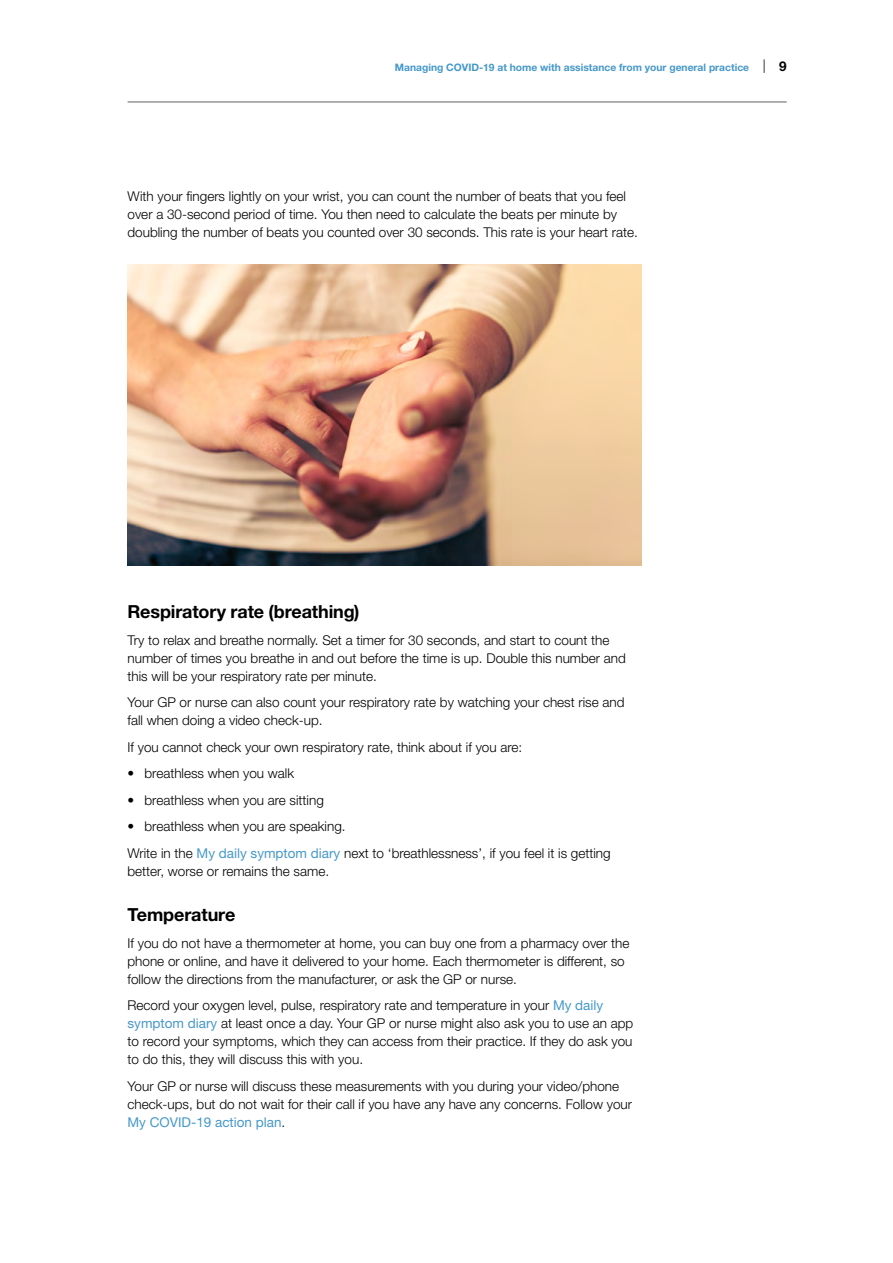
<style>
.page{position:relative;width:893px;height:1263px;background:#fff}
.page>*{position:absolute;margin:0;border:0;box-sizing:border-box;transform-origin:0 0}
.t1{font:700 18px "Helvetica Neue LT Std";letter-spacing:-.01em;color:#000}
.t2{font:300 13.5px/18px "Helvetica Neue LT Std";color:#000}
.t3{font:700 10.2px "Helvetica Neue LT Std";color:#4598ca}
.s1{font-weight:300;font-size:13.5px;color:#000}
.s2{font-size:13.5px;color:#000}
.s3{font-weight:400;color:#4598ca}
</style>
<div class="page">
<hr style="left:128px;top:102px;width:659px;height:1px;background:#5f6062">
<img style="left:128px;top:265px;width:513px;height:301px">
<p class="t3" style="left:395px;top:61px;width:393px">Managing COVID-19 at home with assistance from your general practice <span class="s1">|</span> <span class="s2">9</span></p>
<p class="t2" style="left:128px;top:187px;width:512px">With your fingers lightly on your wrist, you can count the number of beats that you feel over a 30-second period of time. You then need to calculate the beats per minute by doubling the number of beats you counted over 30 seconds. This rate is your heart rate.</p>
<h1 class="t1" style="left:128px;top:601px;width:234px">Respiratory rate (breathing)</h1>
<p class="t2" style="left:128px;top:631px;width:500px">Try to relax and breathe normally. Set a timer for 30 seconds, and start to count the number of times you breathe in and out before the time is up. Double this number and this will be your respiratory rate per minute.</p>
<p class="t2" style="left:128px;top:693px;width:498px">Your GP or nurse can also count your respiratory rate by watching your chest rise and fall when doing a video check-up.</p>
<p class="t2" style="left:128px;top:738px;width:396px">If you cannot check your own respiratory rate, think about if you are:</p>
<p class="t2" style="left:128px;top:764px;width:168px">• breathless when you walk</p>
<p class="t2" style="left:128px;top:791px;width:198px">• breathless when you are sitting</p>
<p class="t2" style="left:128px;top:813px;width:485px;line-height:26.5px">• breathless when you are speaking.<br>Write in the <span class="s3">My daily symptom diary</span> next to ‘breathlessness’, if you feel it is getting</p>
<p class="t2" style="left:128px;top:862px;width:203px">better, worse or remains the same.</p>
<h1 class="t1" style="left:128px;top:903px;width:109px">Temperature</h1>
<p class="t2" style="left:128px;top:933px;width:503px">If you do not have a thermometer at home, you can buy one from a pharmacy over the phone or online, and have it delivered to your home. Each thermometer is different, so follow the directions from the manufacturer, or ask the GP or nurse.</p>
<p class="t2" style="left:128px;top:996px;width:507px">Record your oxygen level, pulse, respiratory rate and temperature in your <span class="s3">My daily symptom diary</span> at least once a day. Your GP or nurse might also ask you to use an app to record your symptoms, which they can access from their practice. If they do ask you to do this, they will discuss this with you.</p>
<p class="t2" style="left:128px;top:1076px;width:506px">Your GP or nurse will discuss these measurements with you during your video/phone check-ups, but do not wait for their call if you have any have any concerns. Follow your<br><span class="s3">My COVID-19 action plan</span>.</p>
</div>
